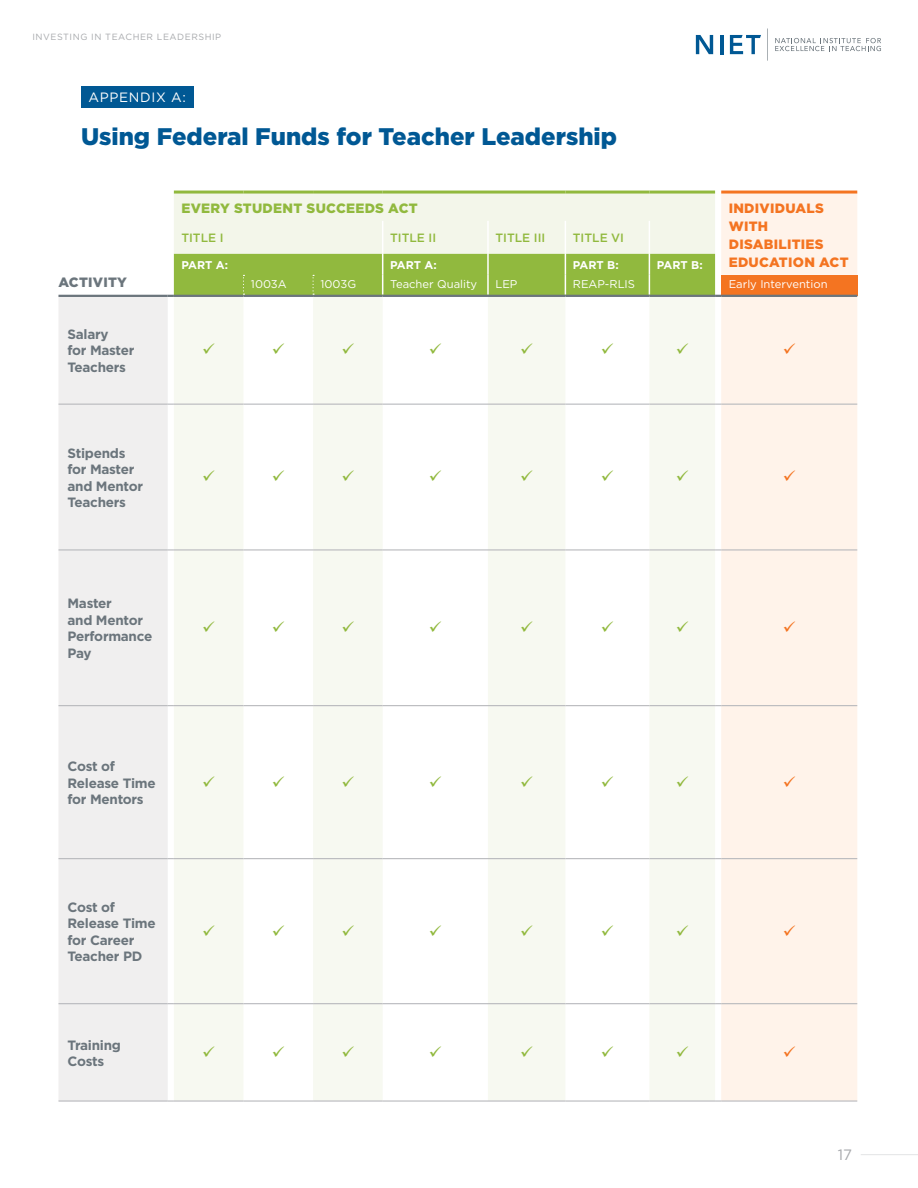
<style>
.page{position:relative;width:918px;height:1188px;background:#fff}
.page>*{position:absolute;margin:0;border:0;box-sizing:border-box;transform-origin:0 0}
.t1{font:900 24px "Gotham";color:#005894}
.t2{font:15px "Gotham";color:#a7a9ac}
.t3{font:700 13.5px/16.5px "Gotham";letter-spacing:-.02em;color:#6b757c}
.t4{font:900 13.5px/18px "Gotham";letter-spacing:.02em;color:#f47421}
.t5{font:900 13.5px "Gotham";letter-spacing:.02em;color:#91b93e}
.t6{font:13.5px "Gotham";letter-spacing:.05em;color:#fff}
.t7{font:900 13.5px "Gotham";letter-spacing:.02em;color:#6b757c}
.t8{font:500 12px "Gotham";color:#91b93e}
.t9{font:11.25px "Gotham";color:#fff}
.t10{font:700 11.25px "Gotham";color:#fff}
.t11{font:9px "Gotham";letter-spacing:.06em;color:#a7a9ac}
</style>
<div class="page">
<svg style="left:696px;top:35px;width:17px;height:19px"></svg>
<hr style="left:720px;top:35px;width:4px;height:19px;background:#005894">
<svg style="left:730px;top:35px;width:31px;height:19px"></svg>
<hr style="left:767px;top:29px;width:1px;height:32px;background:#6b757c">
<svg style="left:775px;top:38px;width:106px;height:13px"></svg>
<hr style="left:861px;top:1154px;width:57px;height:1px;background:#e6e7e8">
<div style="left:721px;top:194px;width:136px;height:906px;background:#fff3ea"></div>
<div style="left:721px;top:275px;width:136px;height:21px;background:#f47421"></div>
<div style="left:58px;top:297px;width:110px;height:803px;background:#f0efef"></div>
<svg style="left:174px;top:297px;width:541px;height:803px;fill:#f7f9f1"></svg>
<hr style="left:174px;top:191px;width:69px;height:3px;background:#91b93e">
<hr style="left:243px;top:191px;width:70px;height:3px;background:#91b93e">
<hr style="left:313px;top:191px;width:70px;height:3px;background:#91b93e">
<hr style="left:383px;top:191px;width:105px;height:3px;background:#91b93e">
<hr style="left:488px;top:191px;width:77px;height:3px;background:#91b93e">
<hr style="left:565px;top:191px;width:84px;height:3px;background:#91b93e">
<hr style="left:649px;top:191px;width:66px;height:3px;background:#91b93e">
<hr style="left:58px;top:404px;width:110px;height:1px;background:#b8b9bd">
<hr style="left:174px;top:404px;width:69px;height:1px;background:#b8b9bd">
<hr style="left:243px;top:404px;width:70px;height:1px;background:#b8b9bd">
<hr style="left:313px;top:404px;width:70px;height:1px;background:#b8b9bd">
<hr style="left:383px;top:404px;width:105px;height:1px;background:#b8b9bd">
<hr style="left:488px;top:404px;width:77px;height:1px;background:#b8b9bd">
<hr style="left:565px;top:404px;width:84px;height:1px;background:#b8b9bd">
<hr style="left:649px;top:404px;width:66px;height:1px;background:#b8b9bd">
<hr style="left:721px;top:404px;width:136px;height:1px;background:#b8b9bd">
<hr style="left:58px;top:549px;width:110px;height:2px;background:#b8b9bd">
<svg style="left:168px;top:549px;width:6px;height:2px"></svg>
<hr style="left:174px;top:549px;width:69px;height:2px;background:#b8b9bd">
<hr style="left:243px;top:549px;width:70px;height:2px;background:#b8b9bd">
<hr style="left:313px;top:549px;width:70px;height:2px;background:#b8b9bd">
<hr style="left:383px;top:549px;width:105px;height:2px;background:#b8b9bd">
<hr style="left:488px;top:549px;width:77px;height:2px;background:#b8b9bd">
<hr style="left:565px;top:549px;width:84px;height:2px;background:#b8b9bd">
<hr style="left:649px;top:549px;width:66px;height:2px;background:#b8b9bd">
<svg style="left:715px;top:549px;width:6px;height:2px"></svg>
<hr style="left:721px;top:549px;width:136px;height:2px;background:#b8b9bd">
<hr style="left:58px;top:705px;width:110px;height:1px;background:#b8b9bd">
<hr style="left:174px;top:705px;width:69px;height:1px;background:#b8b9bd">
<hr style="left:243px;top:705px;width:70px;height:1px;background:#b8b9bd">
<hr style="left:313px;top:705px;width:70px;height:1px;background:#b8b9bd">
<hr style="left:383px;top:705px;width:105px;height:1px;background:#b8b9bd">
<hr style="left:488px;top:705px;width:77px;height:1px;background:#b8b9bd">
<hr style="left:565px;top:705px;width:84px;height:1px;background:#b8b9bd">
<hr style="left:649px;top:705px;width:66px;height:1px;background:#b8b9bd">
<hr style="left:721px;top:705px;width:136px;height:1px;background:#b8b9bd">
<hr style="left:58px;top:858px;width:110px;height:1px;background:#b8b9bd">
<hr style="left:174px;top:858px;width:69px;height:1px;background:#b8b9bd">
<hr style="left:243px;top:858px;width:70px;height:1px;background:#b8b9bd">
<hr style="left:313px;top:858px;width:70px;height:1px;background:#b8b9bd">
<hr style="left:383px;top:858px;width:105px;height:1px;background:#b8b9bd">
<hr style="left:488px;top:858px;width:77px;height:1px;background:#b8b9bd">
<hr style="left:565px;top:858px;width:84px;height:1px;background:#b8b9bd">
<hr style="left:649px;top:858px;width:66px;height:1px;background:#b8b9bd">
<hr style="left:721px;top:858px;width:136px;height:1px;background:#b8b9bd">
<hr style="left:58px;top:1003px;width:110px;height:1px;background:#b8b9bd">
<hr style="left:174px;top:1003px;width:69px;height:1px;background:#b8b9bd">
<hr style="left:243px;top:1003px;width:70px;height:1px;background:#b8b9bd">
<hr style="left:313px;top:1003px;width:70px;height:1px;background:#b8b9bd">
<hr style="left:383px;top:1003px;width:105px;height:1px;background:#b8b9bd">
<hr style="left:488px;top:1003px;width:77px;height:1px;background:#b8b9bd">
<hr style="left:565px;top:1003px;width:84px;height:1px;background:#b8b9bd">
<hr style="left:649px;top:1003px;width:66px;height:1px;background:#b8b9bd">
<hr style="left:721px;top:1003px;width:136px;height:1px;background:#b8b9bd">
<hr style="left:58px;top:1100px;width:110px;height:2px;background:#b8b9bd">
<svg style="left:168px;top:1100px;width:6px;height:2px"></svg>
<hr style="left:174px;top:1100px;width:69px;height:2px;background:#b8b9bd">
<hr style="left:243px;top:1100px;width:70px;height:2px;background:#b8b9bd">
<hr style="left:313px;top:1100px;width:70px;height:2px;background:#b8b9bd">
<hr style="left:383px;top:1100px;width:105px;height:2px;background:#b8b9bd">
<hr style="left:488px;top:1100px;width:77px;height:2px;background:#b8b9bd">
<hr style="left:565px;top:1100px;width:84px;height:2px;background:#b8b9bd">
<hr style="left:649px;top:1100px;width:66px;height:2px;background:#b8b9bd">
<svg style="left:715px;top:1100px;width:6px;height:2px"></svg>
<hr style="left:721px;top:1100px;width:136px;height:2px;background:#b8b9bd">
<hr style="left:58px;top:295px;width:110px;height:2px;background:#6b757c">
<hr style="left:721px;top:295px;width:136px;height:2px;background:#6b757c">
<svg style="left:168px;top:192px;width:553px;height:105px;background:#c9dba3"></svg>
<hr style="left:721px;top:191px;width:136px;height:3px;background:#f47421">
<div style="left:81px;top:87px;width:113px;height:21px;background:#005894"></div>
<svg style="left:203px;top:344px;width:12px;height:10px"></svg>
<svg style="left:273px;top:344px;width:11px;height:10px"></svg>
<svg style="left:343px;top:344px;width:11px;height:10px"></svg>
<svg style="left:430px;top:344px;width:11px;height:10px"></svg>
<svg style="left:521px;top:344px;width:12px;height:10px"></svg>
<svg style="left:602px;top:344px;width:11px;height:10px"></svg>
<svg style="left:677px;top:344px;width:11px;height:10px"></svg>
<svg style="left:784px;top:344px;width:11px;height:10px"></svg>
<svg style="left:203px;top:471px;width:12px;height:10px"></svg>
<svg style="left:273px;top:471px;width:11px;height:10px"></svg>
<svg style="left:343px;top:471px;width:11px;height:10px"></svg>
<svg style="left:430px;top:471px;width:11px;height:10px"></svg>
<svg style="left:521px;top:471px;width:12px;height:10px"></svg>
<svg style="left:602px;top:471px;width:11px;height:10px"></svg>
<svg style="left:677px;top:471px;width:11px;height:10px"></svg>
<svg style="left:784px;top:471px;width:11px;height:10px"></svg>
<svg style="left:203px;top:621px;width:12px;height:11px"></svg>
<svg style="left:273px;top:621px;width:11px;height:11px"></svg>
<svg style="left:343px;top:621px;width:11px;height:11px"></svg>
<svg style="left:430px;top:621px;width:11px;height:11px"></svg>
<svg style="left:521px;top:621px;width:12px;height:11px"></svg>
<svg style="left:602px;top:621px;width:11px;height:11px"></svg>
<svg style="left:677px;top:621px;width:11px;height:11px"></svg>
<svg style="left:784px;top:621px;width:11px;height:11px"></svg>
<svg style="left:203px;top:776px;width:12px;height:10px"></svg>
<svg style="left:273px;top:776px;width:11px;height:10px"></svg>
<svg style="left:343px;top:776px;width:11px;height:10px"></svg>
<svg style="left:430px;top:776px;width:11px;height:10px"></svg>
<svg style="left:521px;top:776px;width:12px;height:10px"></svg>
<svg style="left:602px;top:776px;width:11px;height:10px"></svg>
<svg style="left:677px;top:776px;width:11px;height:10px"></svg>
<svg style="left:784px;top:776px;width:11px;height:10px"></svg>
<svg style="left:203px;top:925px;width:12px;height:10px"></svg>
<svg style="left:273px;top:925px;width:11px;height:10px"></svg>
<svg style="left:343px;top:925px;width:11px;height:10px"></svg>
<svg style="left:430px;top:925px;width:11px;height:10px"></svg>
<svg style="left:521px;top:925px;width:12px;height:10px"></svg>
<svg style="left:602px;top:925px;width:11px;height:10px"></svg>
<svg style="left:677px;top:925px;width:11px;height:10px"></svg>
<svg style="left:784px;top:925px;width:11px;height:10px"></svg>
<svg style="left:203px;top:1046px;width:12px;height:11px"></svg>
<svg style="left:273px;top:1046px;width:11px;height:11px"></svg>
<svg style="left:343px;top:1046px;width:11px;height:11px"></svg>
<svg style="left:430px;top:1046px;width:11px;height:11px"></svg>
<svg style="left:521px;top:1046px;width:12px;height:11px"></svg>
<svg style="left:602px;top:1046px;width:11px;height:11px"></svg>
<svg style="left:677px;top:1046px;width:11px;height:11px"></svg>
<svg style="left:784px;top:1046px;width:11px;height:11px"></svg>
<p class="t11" style="left:32px;top:31px;width:190px">INVESTING IN TEACHER LEADERSHIP</p>
<p class="t6" style="left:88px;top:89px;width:99px">APPENDIX A:</p>
<h1 class="t1" style="left:81px;top:120px;width:538px">Using Federal Funds for Teacher Leadership</h1>
<p class="t7" style="left:58px;top:273px;width:70px">ACTIVITY</p>
<p class="t3" style="left:68px;top:326px;width:68px">Salary<br>for Master<br>Teachers</p>
<p class="t3" style="left:68px;top:445px;width:77px">Stipends for Master and Mentor<br>Teachers</p>
<p class="t5" style="left:181px;top:199px;width:238px">EVERY STUDENT SUCCEEDS ACT</p>
<p class="t4" style="left:729px;top:199px;width:121px">INDIVIDUALS<br>WITH<br>DISABILITIES<br>EDUCATION ACT</p>
<p class="t8" style="left:181px;top:230px;width:44px">TITLE I</p>
<p class="t8" style="left:390px;top:230px;width:48px">TITLE II</p>
<p class="t8" style="left:495px;top:230px;width:51px">TITLE III</p>
<p class="t8" style="left:573px;top:230px;width:53px">TITLE VI</p>
<p class="t10" style="left:181px;top:257px;width:48px">PART A:</p>
<p class="t10" style="left:390px;top:257px;width:48px">PART A:</p>
<p class="t10" style="left:573px;top:257px;width:47px">PART B:</p>
<p class="t10" style="left:657px;top:257px;width:47px">PART B:</p>
<p class="t9" style="left:251px;top:277px;width:37px">1003A</p>
<p class="t9" style="left:321px;top:277px;width:37px">1003G</p>
<p class="t9" style="left:390px;top:277px;width:89px">Teacher Quality</p>
<p class="t9" style="left:495px;top:277px;width:24px">LEP</p>
<p class="t9" style="left:573px;top:277px;width:64px">REAP-RLIS</p>
<p class="t9" style="left:729px;top:277px;width:100px">Early Intervention</p>
<p class="t3" style="left:68px;top:595px;width:86px">Master<br>and Mentor<br>Performance<br>Pay</p>
<p class="t3" style="left:68px;top:758px;width:90px">Cost of<br>Release Time for Mentors</p>
<p class="t3" style="left:68px;top:899px;width:90px">Cost of<br>Release Time for Career<br>Teacher PD</p>
<p class="t3" style="left:68px;top:1036px;width:55px">Training<br>Costs</p>
<p class="t2" style="left:838px;top:1145px;width:16px">17</p>
</div>
